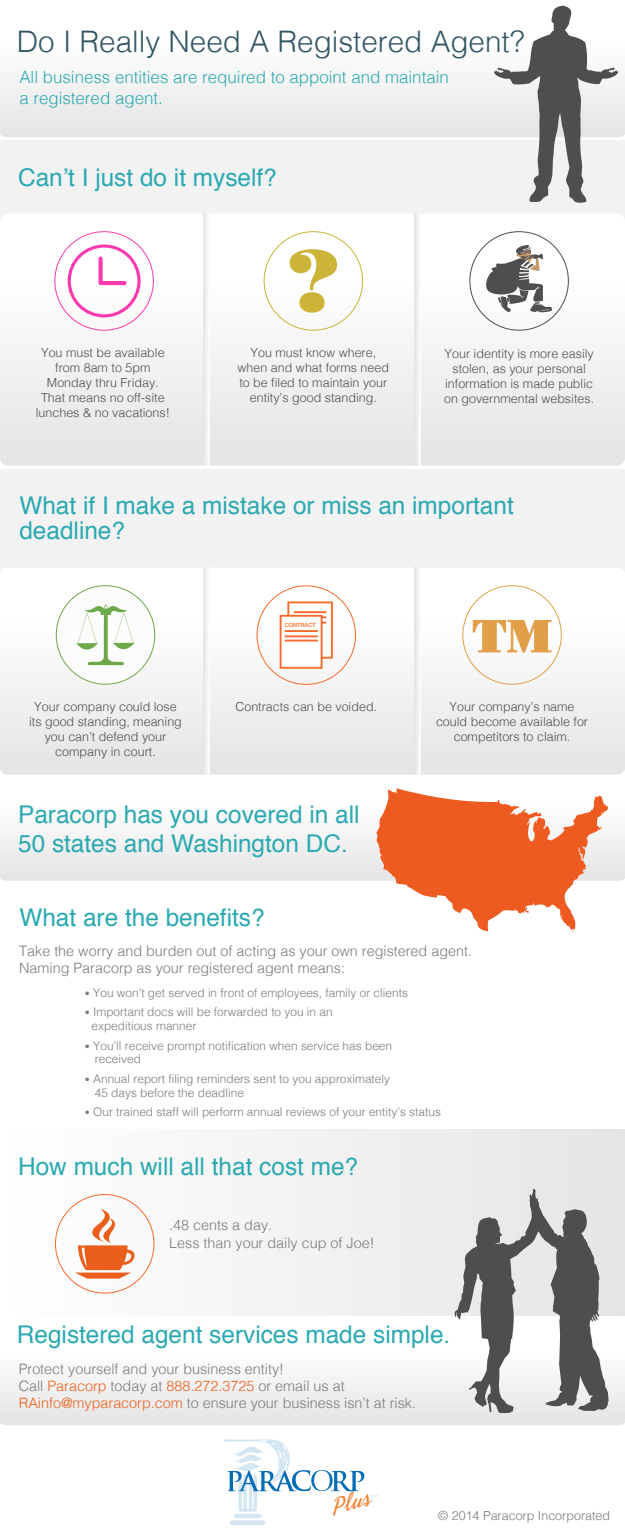
<style>
.page{position:relative;width:625px;height:1535px;background:#fff}
.page>*{position:absolute;margin:0;border:0;box-sizing:border-box;transform-origin:0 0}
.t1{font:300 29.69px "Helvetica";color:#325565}
.t2{font:24.38px/29.2px "Helvetica";color:#2ba9b1}
.t3{font:24.38px "Phoenix Script FLF";color:#f47d30}
.t4{font:300 16.88px/20.2px "Helvetica";color:#2ba9b1}
.t5{font:300 14.38px/17.2px "Helvetica";color:#7a7a7a}
.t6{font:300 12.5px/15px "Helvetica";color:#4d4e50;text-align:center}
.t7{font:300 12.5px "Helvetica";color:#7a7a7a}
.t8{font:300 11.88px/13.8px "Helvetica";color:#7a7a7a}
.t9{font:500 5.69px "Helvetica Neue";color:#ef6b22}
.s1{font-size:10px}
.s2{color:#ea5f1b}
</style>
<div class="page">
<div style="left:0;top:1129px;width:625px;height:186px;background:linear-gradient(to right,#fffefd,#e5e6e6)"></div>
<div style="left:0;top:140px;width:625px;height:107px;background:#f2f2f2"></div>
<div style="left:0;top:71px;width:625px;height:66px;background:#ededed"></div>
<div style="left:0;top:833px;width:625px;height:47px;background:#ececec"></div>
<svg style="left:0;top:214px;width:625px;height:251px"></svg>
<svg style="left:376px;top:788px;width:234px;height:144px"></svg>
<svg style="left:494px;top:5px;width:124px;height:198px"></svg>
<svg style="left:75px;top:1209px;width:61px;height:69px"></svg>
<svg style="left:483px;top:244px;width:70px;height:68px"></svg>
<div style="left:203px;top:213px;width:6px;height:252px;background:#efefef"></div>
<div style="left:415px;top:213px;width:6px;height:252px;background:#f1f1f1"></div>
<div style="left:0;top:469px;width:625px;height:169px;background:#f2f2f2"></div>
<svg style="left:0;top:567px;width:625px;height:207px"></svg>
<div style="left:203px;top:567px;width:6px;height:207px;background:#efefef"></div>
<div style="left:415px;top:567px;width:6px;height:207px;background:#f1f1f1"></div>
<div style="left:0;top:1378px;width:625px;height:47px;background:#ebebeb"></div>
<svg style="left:455px;top:1188px;width:154px;height:225px"></svg>
<div style="left:56px;top:585px;width:99px;height:99px;background:#fcfcfc;border-radius:50%"></div>
<svg style="left:76px;top:604px;width:59px;height:61px"></svg>
<div style="left:287px;top:601px;width:46px;height:57px;background:#fff;border:2px solid #f96a2b"></div>
<hr style="left:294px;top:611px;width:32px;height:2px;background:#f96a2b">
<hr style="left:294px;top:616px;width:32px;height:2px;background:#f96a2b">
<hr style="left:294px;top:621px;width:32px;height:2px;background:#f96a2b">
<div style="left:280px;top:615px;width:43px;height:53px;background:#fff;border:2px solid #f96a2b"></div>
<hr style="left:285px;top:639px;width:33px;height:2px;background:#f96a2b">
<hr style="left:285px;top:630px;width:33px;height:2px;background:#f96a2b">
<hr style="left:285px;top:635px;width:33px;height:2px;background:#f96a2b">
<svg style="left:290px;top:249px;width:47px;height:64px"></svg>
<svg style="left:66px;top:243px;width:76px;height:76px"></svg>
<svg style="left:473px;top:620px;width:79px;height:32px"></svg>
<svg style="left:224px;top:1439px;width:140px;height:85px"></svg>
<svg style="left:370px;top:1494px;width:8px;height:3px"></svg>
<h1 class="t1" style="left:17px;top:16px;width:509px">Do I Really Need A Registered Agent?</h1>
<h3 class="t4" style="left:19px;top:66px;width:431px">All business entities are required to appoint and maintain a registered agent.</h3>
<h2 class="t2" style="left:18px;top:163px;width:260px">Can’t I just do it myself?</h2>
<p class="t6" style="left:36px;top:344px;width:136px">You must be available from 8am to 5pm<br>Monday thru Friday.<br>That means no off-site lunches &amp; no vacations!</p>
<p class="t6" style="left:238px;top:344px;width:153px">You must know where, when and what forms need to be filed to maintain your entity’s good standing.</p>
<p class="t6" style="left:444px;top:345px;width:152px">Your identity is more easily stolen, as your personal information is made public on governmental websites.</p>
<h2 class="t2" style="left:19px;top:494px;width:496px;line-height:25px">What if I make a mistake or miss an important deadline?</h2>
<p class="t9" style="left:285px;top:620px;width:33px">CONTRACT</p>
<p class="t6" style="left:29px;top:698px;width:154px">Your company could lose its good standing, meaning you can’t defend your company in court.</p>
<p class="t6" style="left:235px;top:698px;width:143px">Contracts can be voided.</p>
<h2 class="t2" style="left:18px;top:800px;width:343px">Paracorp has you covered in all<br>50 states and Washington DC.</h2>
<h2 class="t2" style="left:19px;top:903px;width:247px">What are the benefits?</h2>
<p class="t6" style="left:436px;top:698px;width:154px">Your company’s name could become available for competitors to claim.</p>
<p class="t5" style="left:19px;top:941px;width:454px">Take the worry and burden out of acting as your own registered agent.<br>Naming Paracorp as your registered agent means:</p>
<p class="t8" style="left:85px;top:985px;width:325px"><span class="s1">•</span> You won’t get served in front of employees, family or clients</p>
<p class="t8" style="left:91px;top:1004px;width:243px;text-indent:-7px"><span class="s1">•</span> Important docs will be forwarded to you in an expeditious manner</p>
<p class="t8" style="left:95px;top:1037px;width:299px;text-indent:-10px"><span class="s1">•</span> You’ll receive prompt notification when service has been received</p>
<p class="t8" style="left:95px;top:1070px;width:297px;text-indent:-10px"><span class="s1">•</span> Annual report filing reminders sent to you approximately<br>45 days before the deadline</p>
<p class="t8" style="left:85px;top:1104px;width:358px"><span class="s1">•</span> Our trained staff will perform annual reviews of your entity’s status</p>
<h2 class="t2" style="left:18px;top:1152px;width:342px">How much will all that cost me?</h2>
<p class="t5" style="left:169px;top:1215px;width:207px">.48 cents a day.<br>Less than your daily cup of Joe!</p>
<h2 class="t2" style="left:17px;top:1320px;width:435px">Registered agent services made simple.</h2>
<p class="t5" style="left:19px;top:1359px;width:399px">Protect yourself and your business entity!<br>Call <span class="s2">Paracorp</span> today at <span class="s2">888.272.3725</span> or email us at<br><span class="s2">RAinfo@myparacorp.com</span> to ensure your business isn’t at risk.</p>
<h2 class="t3" style="left:326px;top:1496px;width:44px;rotate:-17deg">Plus</h2>
<p class="t7" style="left:438px;top:1504px;width:173px">© 2014 Paracorp Incorporated</p>
</div>
